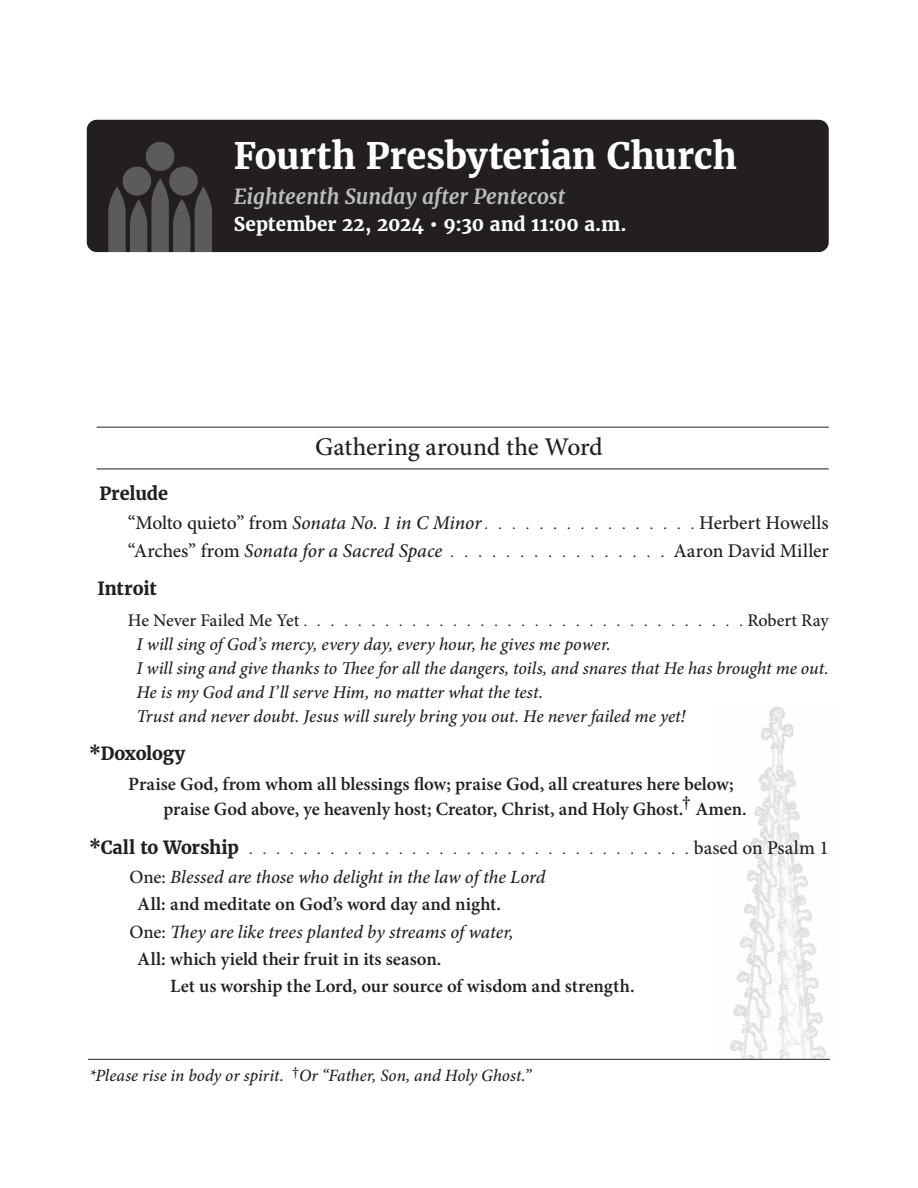
<style>
.page{position:relative;width:918px;height:1188px;background:#fff}
.page>*{position:absolute;margin:0;border:0;box-sizing:border-box;transform-origin:0 0}
.t1{font:700 36px "Merriweather";letter-spacing:-.005em;color:#fff}
.t2{font:500 25.5px "Minion Pro";color:#231f20}
.t3{font:italic 700 20.55px "Merriweather";color:#bcbdc0}
.t4{font:500 19.5px "Minion Pro";color:#231f20}
.t5{font:italic 500 19.5px "Minion Pro";letter-spacing:-.005em;color:#231f20}
.t6{font:700 18.9px "Merriweather";color:#fff}
.t7{font:600 18.75px "Minion Pro";color:#231f20}
.t8{font:italic 500 18.75px "Minion Pro";letter-spacing:-.005em;color:#231f20}
.t9{font:italic 500 18px "Minion Pro";color:#231f20}
.t10{font:700 18px "Merriweather";letter-spacing:-.01em;color:#231f20}
.t11{font:500 17.85px "Minion Pro";letter-spacing:-.015em;color:#231f20}
.t12{font:italic 500 17.25px "Minion Pro";color:#231f20}
.t13{font:500 15px "Minion Pro";color:#231f20}
.s1{font-style:normal}
.s2{font-style:italic}
.s3{font-size:15px}
.s4{font-family:"Merriweather";font-weight:700;font-size:18px}
.s5{font-size:19.5px}
.s6{font-size:17.1px}
</style>
<div class="page">
<img style="left:714px;top:706px;width:116px;height:353px">
<div style="left:87px;top:120px;width:742px;height:132px;background:#231f20;border-radius:10px"></div>
<div style="left:123px;top:167px;width:28px;height:29px;background:#5d5a5b;border-radius:50%"></div>
<div style="left:169px;top:167px;width:29px;height:29px;background:#5d5a5b;border-radius:50%"></div>
<div style="left:146px;top:142px;width:28px;height:29px;background:#5d5a5b;border-radius:50%"></div>
<svg style="left:108px;top:179px;width:104px;height:74px"></svg>
<hr style="left:88px;top:1059px;width:742px;height:1px;background:#231f20">
<hr style="left:97px;top:427px;width:732px;height:1px;background:#231f20">
<hr style="left:97px;top:468px;width:732px;height:1px;background:#231f20">
<p class="t1" style="left:234px;top:134px;width:504px">Fourth Presbyterian Church</p>
<p class="t3" style="left:234px;top:184px;width:333px">Eighteenth Sunday after Pentecost</p>
<p class="t6" style="left:234px;top:212px;width:394px">September 22, 2024 • 9:30 and 11:00 a.m.</p>
<p class="t2" style="left:315px;top:430px;width:289px">Gathering around the Word</p>
<p class="t10" style="left:99px;top:483px;width:70px">Prelude</p>
<p class="t5" style="left:128px;top:509px;width:355px"><span class="s1">“Molto quieto” from</span> Sonata No. 1 in C Minor</p>
<p class="t4" style="left:699px;top:509px;width:131px">Herbert Howells</p>
<p class="t4" style="left:128px;top:538px;width:702px">“Arches” from <span class="s2">Sonata for a Sacred Space</span> <span class="s3">. . . . . . . . . . . . . . . .</span> Aaron David Miller</p>
<p class="t10" style="left:97px;top:577px;width:61px">Introit</p>
<p class="t11" style="left:128px;top:609px;width:173px">He Never Failed Me Yet</p>
<p class="t11" style="left:747px;top:609px;width:83px">Robert Ray</p>
<p class="t9" style="left:137px;top:632px;width:476px">I will sing of God’s mercy, every day, every hour, he gives me power.</p>
<p class="t9" style="left:137px;top:656px;width:694px">I will sing and give thanks to Thee for all the dangers, toils, and snares that He has brought me out.</p>
<p class="t9" style="left:137px;top:680px;width:408px">He is my God and I’ll serve Him, no matter what the test.</p>
<p class="t9" style="left:137px;top:704px;width:550px">Trust and never doubt. Jesus will surely bring you out. He never failed me yet!</p>
<p class="t10" style="left:89px;top:742px;width:97px">*Doxology</p>
<p class="t7" style="left:128px;top:771px;width:607px">Praise God, from whom all blessings flow; praise God, all creatures here below;</p>
<p class="t7" style="left:164px;top:796px;width:585px">praise God above, ye heavenly host; Creator, Christ, and Holy Ghost.† Amen.</p>
<p class="t13" style="left:89px;top:839px;width:741px"><span class="s4">*Call to Worship</span> . . . . . . . . . . . . . . . . . . . . . . . . . . . . . . . . . <span class="s5">based on Psalm 1</span></p>
<p class="t8" style="left:129px;top:864px;width:417px"><span class="s1">One:</span> Blessed are those who delight in the law of the Lord</p>
<p class="t7" style="left:137px;top:891px;width:365px">All: and meditate on God’s word day and night.</p>
<p class="t8" style="left:129px;top:919px;width:386px"><span class="s1">One:</span> They are like trees planted by streams of water,</p>
<p class="t7" style="left:137px;top:946px;width:306px">All: which yield their fruit in its season.</p>
<p class="t7" style="left:170px;top:973px;width:466px">Let us worship the Lord, our source of wisdom and strength.</p>
<p class="t12" style="left:89px;top:1063px;width:444px"><span class="s6">*</span>Please rise in body or spirit. <sup>†</sup>Or “Father, Son, and Holy Ghost.”</p>
</div>
